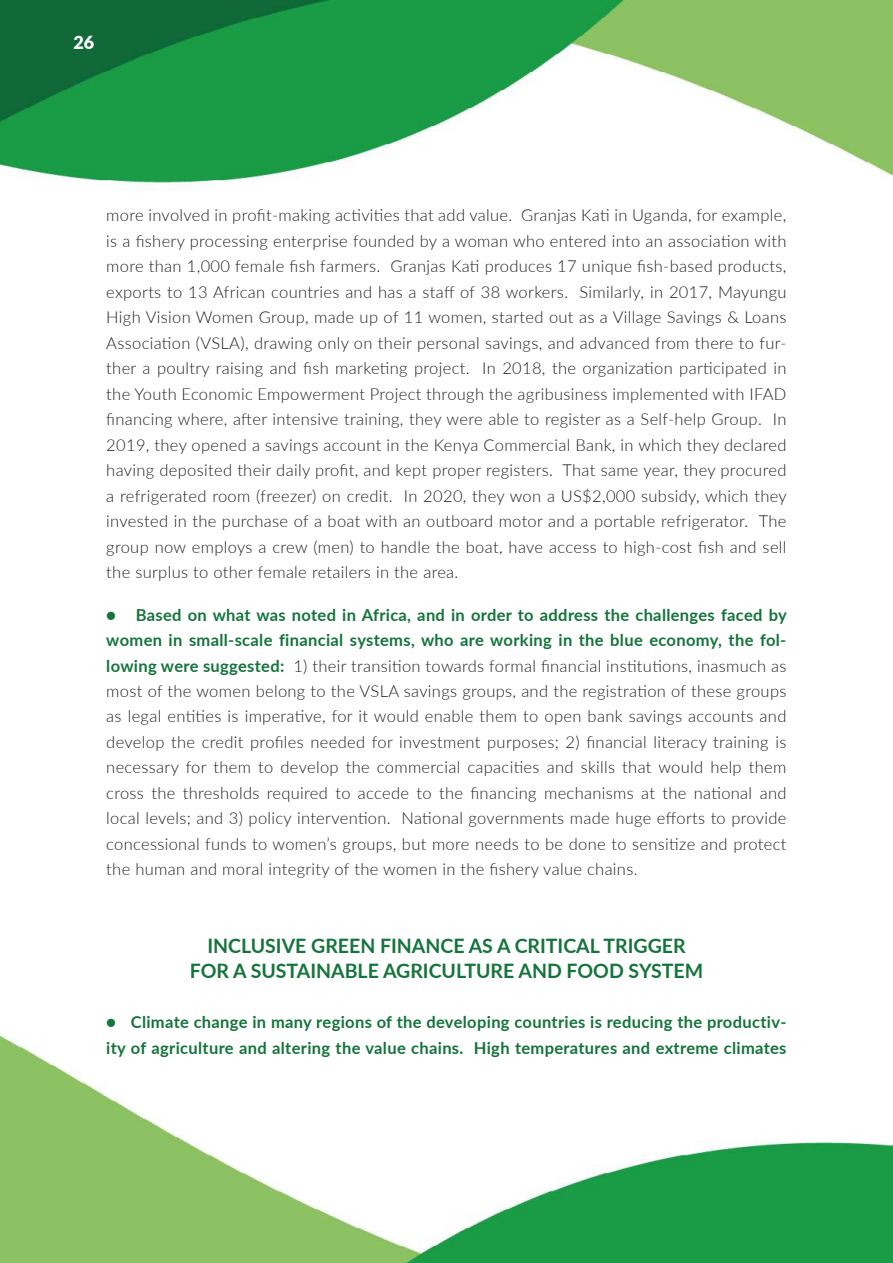
<style>
.page{position:relative;width:893px;height:1263px;background:#fff}
.page>*{position:absolute;margin:0;border:0;box-sizing:border-box;transform-origin:0 0}
.t1{font:700 19.95px/25.2px "Lato";color:#14743b;text-align:center}
.t2{font:800 18px "Lato";color:#fff}
.t3{font:300 16.5px/25.5px "Lato";letter-spacing:.02em;color:#202124;text-align:justify}
.t4{font:700 16.5px/25.5px "Lato";letter-spacing:.02em;color:#14743b}
.s1{font-weight:700;color:#14743b}
</style>
<div class="page">
<img style="left:0;top:0;width:893px;height:1263px">
<p class="t2" style="left:73px;top:28px;width:22px">26</p>
<p class="t3" style="left:106px;top:202px;width:682px">more involved in profit-making activities that add value. Granjas Kati in Uganda, for example, is a fishery processing enterprise founded by a woman who entered into an association with more than 1,000 female fish farmers. Granjas Kati produces 17 unique fish-based products, exports to 13 African countries and has a staff of 38 workers. Similarly, in 2017, Mayungu High Vision Women Group, made up of 11 women, started out as a Village Savings &amp; Loans Association (VSLA), drawing only on their personal savings, and advanced from there to fur&shy;ther a poultry raising and fish marketing project. In 2018, the organization participated in the Youth Economic Empowerment Project through the agribusiness implemented with IFAD financing where, after intensive training, they were able to register as a Self-help Group. In 2019, they opened a savings account in the Kenya Commercial Bank, in which they declared having deposited their daily profit, and kept proper registers. That same year, they procured a refrigerated room (freezer) on credit. In 2020, they won a US$2,000 subsidy, which they invested in the purchase of a boat with an outboard motor and a portable refrigerator. The group now employs a crew (men) to handle the boat, have access to high-cost fish and sell the surplus to other female retailers in the area.</p>
<p class="t3" style="left:106px;top:601px;width:682px"><span class="s1">● Based on what was noted in Africa, and in order to address the challenges faced by women in small-scale financial systems, who are working in the blue economy, the fol&shy;lowing were suggested:</span> 1) their transition towards formal financial institutions, inasmuch as most of the women belong to the VSLA savings groups, and the registration of these groups as legal entities is imperative, for it would enable them to open bank savings accounts and develop the credit profiles needed for investment purposes; 2) financial literacy training is necessary for them to develop the commercial capacities and skills that would help them cross the thresholds required to accede to the financing mechanisms at the national and local levels; and 3) policy intervention. National governments made huge efforts to provide concessional funds to women’s groups, but more needs to be done to sensitize and protect the human and moral integrity of the women in the fishery value chains.</p>
<p class="t1" style="left:190px;top:932px;width:515px">INCLUSIVE GREEN FINANCE AS A CRITICAL TRIGGER<br>FOR A SUSTAINABLE AGRICULTURE AND FOOD SYSTEM</p>
<p class="t4" style="left:106px;top:1009px;width:682px">● Climate change in many regions of the developing countries is reducing the productiv&shy;ity of agriculture and altering the value chains. High temperatures and extreme climates</p>
</div>
